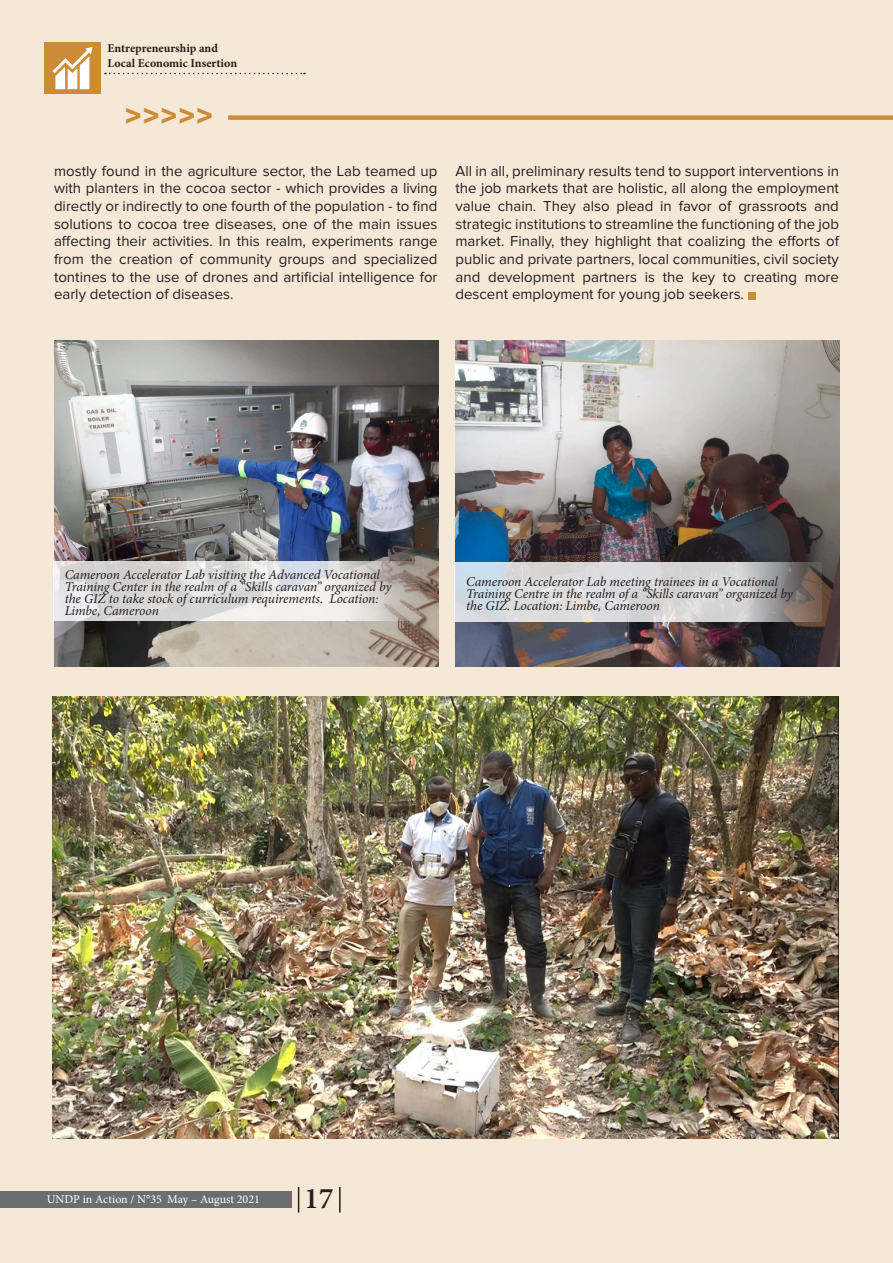
<style>
.page{position:relative;width:893px;height:1263px;background:#f5e8d7}
.page>*{position:absolute;margin:0;border:0;box-sizing:border-box;transform-origin:0 0}
.t1{font:800 30px "Metropolis";color:#cc8b35}
.t2{font:600 30px "Minion Pro";color:#231f20}
.t3{font:15px/17.7px "Proxima Nova";color:#231f20;text-align:justify}
.t4{font:italic 13.5px/12px "Minion Pro";letter-spacing:-.01em;color:#231f20}
.t5{font:700 12px "Minion Pro";color:#231f20}
.t6{font:12px "Minion Pro";color:#fff}
</style>
<div class="page">
<div style="left:44px;top:43px;width:57px;height:51px;background:#cc8b35"></div>
<svg style="left:105px;top:73px;width:200px;height:1px"></svg>
<svg style="left:53px;top:47px;width:40px;height:42px"></svg>
<div style="left:228px;top:115px;width:665px;height:5px;background:#cc8b35"></div>
<img style="left:54px;top:340px;width:384px;height:326px">
<img style="left:456px;top:340px;width:384px;height:326px">
<svg style="left:53px;top:561px;width:367px;height:59px"></svg>
<svg style="left:455px;top:563px;width:366px;height:59px"></svg>
<div style="left:748px;top:292px;width:8px;height:8px;background:#cc8b35"></div>
<div style="left:0;top:1191px;width:292px;height:16px;background:#6c6d70"></div>
<svg style="left:298px;top:1187px;width:1px;height:25px"></svg>
<hr style="left:339px;top:1187px;width:2px;height:25px;background:#231f20">
<img style="left:53px;top:696px;width:786px;height:442px">
<p class="t5" style="left:108px;top:40px;width:112px">Entrepreneurship and</p>
<p class="t5" style="left:108px;top:55px;width:131px">Local Economic Insertion</p>
<p class="t1" style="left:124px;top:96px;width:91px">&gt;&gt;&gt;&gt;&gt;</p>
<p class="t3" style="left:54px;top:162px;width:385px">mostly found in the agriculture sector, the Lab teamed up with planters in the cocoa sector - which provides a living directly or indirectly to one fourth of the population - to find solutions to cocoa tree diseases, one of the main issues affecting their activities. In this realm, experiments range from the creation of community groups and specialized tontines to the use of drones and artificial intelligence for early detection of diseases.</p>
<p class="t3" style="left:455px;top:162px;width:385px">All in all, preliminary results tend to support interventions in the job markets that are holistic, all along the employment value chain. They also plead in favor of grassroots and strategic institutions to streamline the functioning of the job market. Finally, they highlight that coalizing the efforts of public and private partners, local communities, civil society and development partners is the key to creating more descent employment for young job seekers.</p>
<p class="t4" style="left:65px;top:568px;width:328px">Cameroon Accelerator Lab visiting the Advanced Vocational Training Center in the realm of a “Skills caravan” organized by the GIZ to take stock of curriculum requirements. Location:<br>Limbe, Cameroon</p>
<p class="t4" style="left:466px;top:575px;width:328px">Cameroon Accelerator Lab meeting trainees in a Vocational<br>Training Centre in the realm of a “Skills caravan” organized by the GIZ. Location: Limbe, Cameroon</p>
<p class="t6" style="left:47px;top:1191px;width:215px">UNDP in Action / N°35 May – August 2021</p>
<p class="t2" style="left:304px;top:1178px;width:31px">17</p>
</div>
